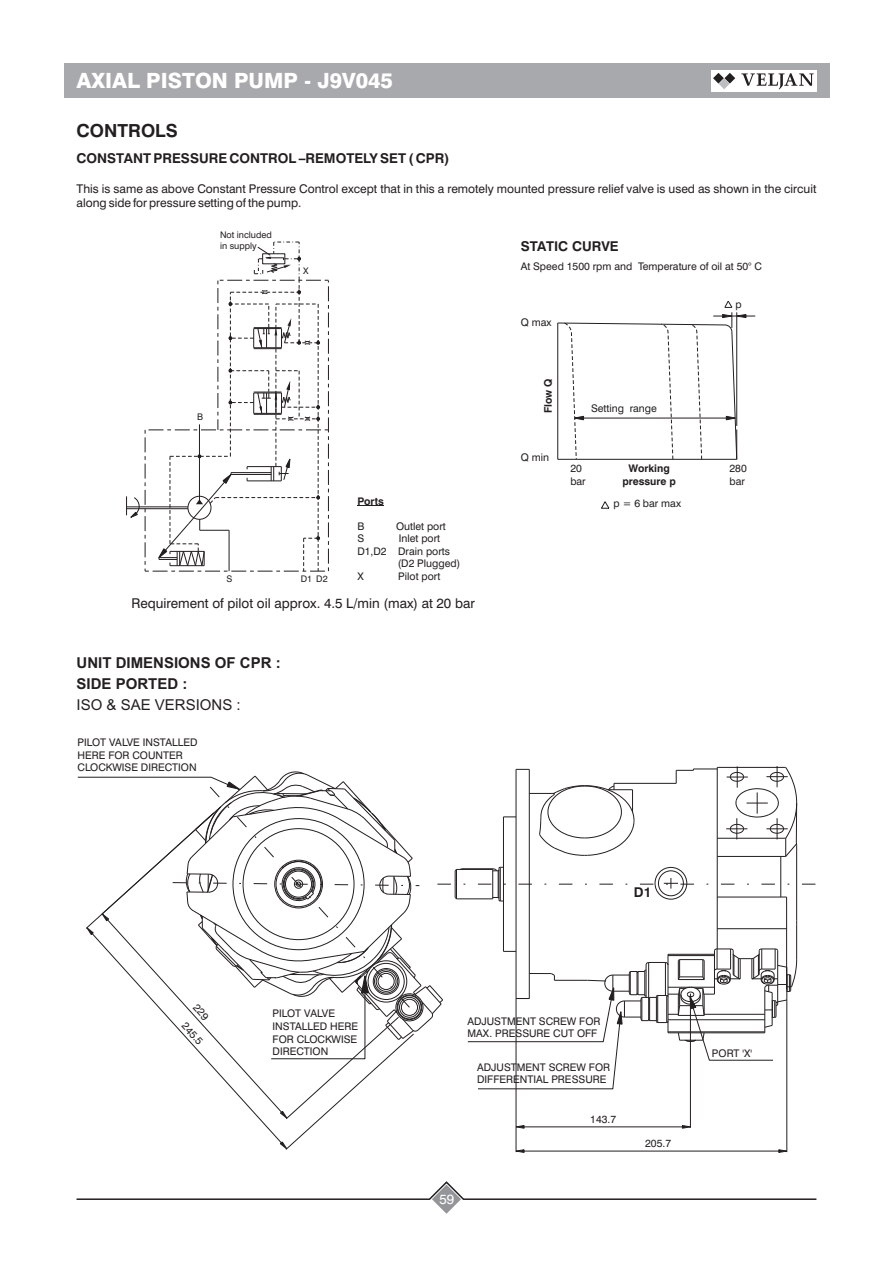
<style>
.page{position:relative;width:893px;height:1263px;background:#fff}
.page>*{position:absolute;margin:0;border:0;box-sizing:border-box;transform-origin:0 0}
.t1{font:800 21px "Swiss 721 BT";color:#fff}
.t2{font:700 18px "Swiss 721 BT";color:#231f20}
.t3{font:700 15px/21px "Arial";color:#231f20}
.t4{font:15px "Arial";color:#231f20}
.t5{font:700 13.5px "Swiss 721 BT";color:#231f20}
.t6{font:13.5px "Swiss 721 BT";color:#231f20}
.t7{font:13.5px "Swiss 721 BT";color:#fff}
.t8{font:12px/14.4px "Swiss 721 BT";color:#231f20}
.t9{font:10.5px/12.6px "Swiss 721 BT";color:#231f20}
.t10{font:700 10.5px/12.6px "Swiss 721 BT";color:#231f20;text-align:center}
.t11{font:9.15px/10.9px "Swiss 721 BT";color:#231f20}
</style>
<div class="page">
<div style="left:64px;top:64px;width:765px;height:34px;background:#a8a9ad"></div>
<div style="left:711px;top:70px;width:106px;height:21px;background:#fff"></div>
<svg style="left:713px;top:73px;width:22px;height:16px"></svg>
<svg style="left:741px;top:73px;width:73px;height:16px"></svg>
<svg style="left:76px;top:1181px;width:741px;height:33px"></svg>
<svg style="left:357px;top:505px;width:27px;height:1px"></svg>
<svg style="left:557px;top:301px;width:198px;height:159px"></svg>
<svg style="left:601px;top:501px;width:9px;height:8px"></svg>
<svg style="left:126px;top:242px;width:203px;height:330px"></svg>
<svg style="left:77px;top:766px;width:738px;height:387px"></svg>
<h1 class="t1" style="left:77px;top:72px;width:318px">AXIAL PISTON PUMP - J9V045</h1>
<h2 class="t2" style="left:77px;top:123px;width:103px">CONTROLS</h2>
<p class="t5" style="left:77px;top:153px;width:374px">CONSTANT PRESSURE CONTROL –REMOTELY SET ( CPR)</p>
<p class="t8" style="left:77px;top:182px;width:741px">This is same as above Constant Pressure Control except that in this a remotely mounted pressure relief valve is used as shown in the circuit along side for pressure setting of the pump.</p>
<p class="t11" style="left:220px;top:230px;width:53px">Not included in supply</p>
<p class="t11" style="left:303px;top:266px;width:7px">X</p>
<p class="t11" style="left:197px;top:412px;width:8px">B</p>
<p class="t11" style="left:226px;top:574px;width:7px">S</p>
<p class="t11" style="left:301px;top:574px;width:28px">D1 D2</p>
<p class="t10" style="left:357px;top:495px;width:28px">Ports</p>
<p class="t9" style="left:357px;top:521px;width:8px">B</p>
<p class="t9" style="left:396px;top:521px;width:51px">Outlet port</p>
<p class="t9" style="left:357px;top:533px;width:8px">S</p>
<p class="t9" style="left:399px;top:533px;width:43px">Inlet port</p>
<p class="t9" style="left:357px;top:546px;width:94px">D1,D2 Drain ports</p>
<p class="t9" style="left:398px;top:558px;width:64px">(D2 Plugged)</p>
<p class="t9" style="left:357px;top:571px;width:8px">X</p>
<p class="t9" style="left:398px;top:571px;width:44px">Pilot port</p>
<p class="t6" style="left:131px;top:598px;width:345px">Requirement of pilot oil approx. 4.5 L/min (max) at 20 bar</p>
<h3 class="t3" style="left:77px;top:654px;width:206px">UNIT DIMENSIONS OF CPR :<br>SIDE PORTED :</h3>
<h3 class="t4" style="left:77px;top:699px;width:166px">ISO &amp; SAE VERSIONS :</h3>
<p class="t9" style="left:78px;top:737px;width:122px">PILOT VALVE INSTALLED<br>HERE FOR COUNTER<br>CLOCKWISE DIRECTION</p>
<p class="t5" style="left:521px;top:241px;width:99px">STATIC CURVE</p>
<p class="t9" style="left:521px;top:261px;width:243px">At Speed 1500 rpm and Temperature of oil at 50° C</p>
<p class="t9" style="left:521px;top:317px;width:32px">Q max</p>
<p class="t9" style="left:735px;top:299px;width:8px">p</p>
<p class="t10" style="left:543px;top:413px;width:36px;rotate:-90deg">Flow Q</p>
<p class="t9" style="left:521px;top:452px;width:30px">Q min</p>
<p class="t9" style="left:591px;top:403px;width:67px">Setting range</p>
<p class="t9" style="left:570px;top:463px;width:17px">20 bar</p>
<p class="t9" style="left:729px;top:463px;width:19px">280 bar</p>
<p class="t10" style="left:622px;top:463px;width:55px">Working pressure p</p>
<p class="t9" style="left:614px;top:498px;width:69px">p = 6 bar max</p>
<p class="t5" style="left:634px;top:886px;width:19px">D1</p>
<p class="t9" style="left:188px;top:1020px;width:27px;rotate:48deg">245.5</p>
<p class="t9" style="left:273px;top:1008px;width:87px">PILOT VALVE<br>INSTALLED HERE<br>FOR CLOCKWISE<br>DIRECTION</p>
<p class="t9" style="left:467px;top:1016px;width:135px">ADJUSTMENT SCREW FOR<br>MAX. PRESSURE CUT OFF</p>
<p class="t9" style="left:477px;top:1062px;width:135px">ADJUSTMENT SCREW FOR<br>DIFFERENTIAL PRESSURE</p>
<p class="t9" style="left:590px;top:1113px;width:27px">143.7</p>
<p class="t7" style="left:439px;top:1194px;width:16px">59</p>
<p class="t9" style="left:645px;top:1138px;width:27px">205.7</p>
<p class="t9" style="left:712px;top:1048px;width:42px">PORT 'X'</p>
</div>
